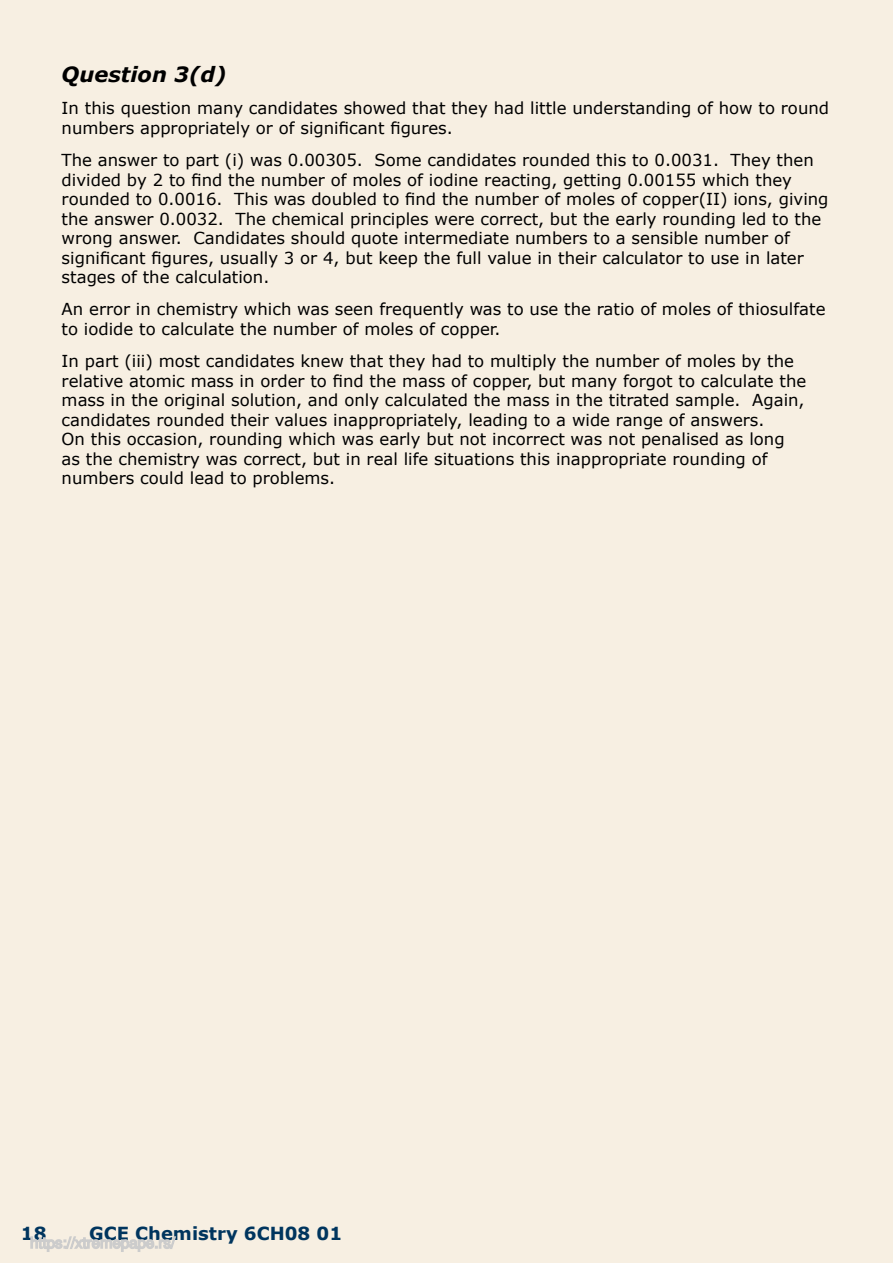
<style>
.page{position:relative;width:893px;height:1263px;background:#f7efe2}
.page>*{position:absolute;margin:0;border:0;box-sizing:border-box;transform-origin:0 0}
.t1{font:italic 700 21px "Verdana";color:#000}
.t2{font:700 18px "Verdana";color:#00355e}
.t3{font:16.5px/19.5px "Verdana";color:#000}
</style>
<div class="page">
<svg style="left:30px;top:1236px;width:146px;height:16px"></svg>
<p class="t1" style="left:62px;top:66px;width:166px">Question 3(d)</p>
<p class="t3" style="left:62px;top:98px;width:769px">In this question many candidates showed that they had little understanding of how to round numbers appropriately or of significant figures.</p>
<p class="t3" style="left:62px;top:150px;width:768px">The answer to part (i) was 0.00305. Some candidates rounded this to 0.0031. They then divided by 2 to find the number of moles of iodine reacting, getting 0.00155 which they rounded to 0.0016. This was doubled to find the number of moles of copper(II) ions, giving the answer 0.0032. The chemical principles were correct, but the early rounding led to the wrong answer. Candidates should quote intermediate numbers to a sensible number of significant figures, usually 3 or 4, but keep the full value in their calculator to use in later stages of the calculation.</p>
<p class="t3" style="left:62px;top:299px;width:765px">An error in chemistry which was seen frequently was to use the ratio of moles of thiosulfate to iodide to calculate the number of moles of copper.</p>
<p class="t3" style="left:62px;top:351px;width:746px">In part (iii) most candidates knew that they had to multiply the number of moles by the relative atomic mass in order to find the mass of copper, but many forgot to calculate the mass in the original solution, and only calculated the mass in the titrated sample. Again, candidates rounded their values inappropriately, leading to a wide range of answers.<br>On this occasion, rounding which was early but not incorrect was not penalised as long as the chemistry was correct, but in real life situations this inappropriate rounding of numbers could lead to problems.</p>
<p class="t2" style="left:21px;top:1226px;width:27px">18</p>
<p class="t2" style="left:89px;top:1226px;width:255px">GCE Chemistry 6CH08 01</p>
</div>
